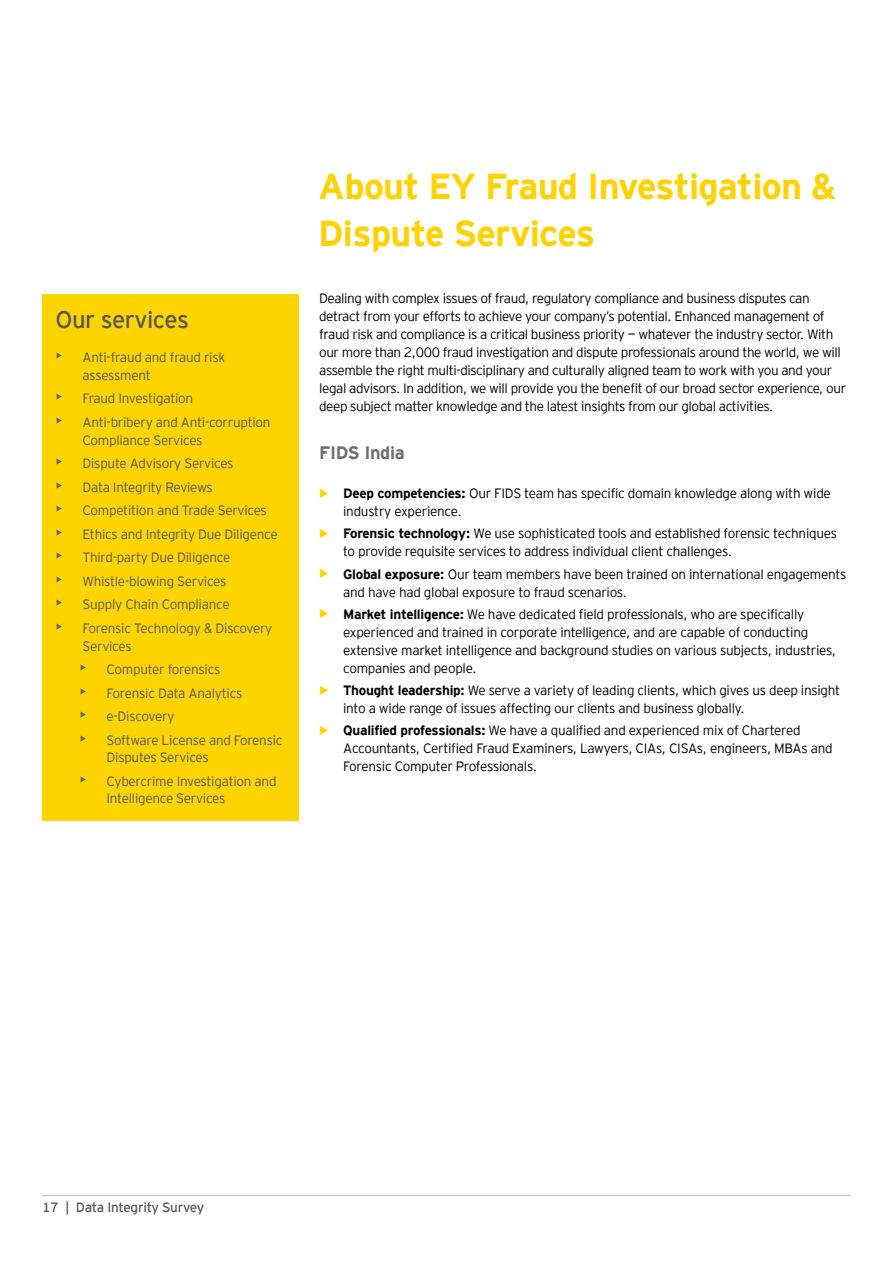
<style>
.page{position:relative;width:893px;height:1263px;background:#fff}
.page>*{position:absolute;margin:0;border:0;box-sizing:border-box;transform-origin:0 0}
.t1{font:700 36px/46.8px "EY Interstate";letter-spacing:-.02em;color:#ffd200}
.t2{font:24px "EY Interstate";letter-spacing:-.02em;color:#58595b}
.t3{font:700 18px "EY Interstate";letter-spacing:-.02em;color:#6d6e71}
.t4{font:300 13.5px/18px "EY Interstate";letter-spacing:-.03em;color:#000}
.t5{font:300 13.5px/17.5px "EY Interstate";letter-spacing:-.02em;color:#58595b}
.t6{font:13.5px "EY Interstate";letter-spacing:-.02em;color:#58595b}
.s1{font-size:18px;color:#6d6e71}
.s2{font-weight:700;font-size:18px;color:#ffd400}
.s3{font-weight:700}
</style>
<div class="page">
<hr style="left:892px;top:0;width:1px;height:1263px;background:#e6e7e8">
<div style="left:43px;top:294px;width:256px;height:527px;background:#ffd400"></div>
<hr style="left:43px;top:1195px;width:807px;height:1px;background:#cccccd">
<h2 class="t2" style="left:56px;top:302px;width:135px">Our services</h2>
<p class="t5" style="left:83px;top:348px;width:144px;text-indent:-27px"><span class="s1">•</span> Anti-fraud and fraud risk assessment</p>
<p class="t5" style="left:56px;top:389px;width:139px"><span class="s1">•</span> Fraud Investigation</p>
<p class="t5" style="left:83px;top:413px;width:190px;text-indent:-27px"><span class="s1">•</span> Anti-bribery and Anti-corruption<br>Compliance Services</p>
<p class="t5" style="left:56px;top:454px;width:180px"><span class="s1">•</span> Dispute Advisory Services</p>
<p class="t5" style="left:56px;top:477px;width:159px"><span class="s1">•</span> Data Integrity Reviews</p>
<p class="t5" style="left:56px;top:501px;width:213px"><span class="s1">•</span> Competition and Trade Services</p>
<p class="t5" style="left:56px;top:524px;width:224px"><span class="s1">•</span> Ethics and Integrity Due Diligence</p>
<p class="t5" style="left:56px;top:548px;width:176px"><span class="s1">•</span> Third-party Due Diligence</p>
<p class="t5" style="left:56px;top:571px;width:172px"><span class="s1">•</span> Whistle-blowing Services</p>
<p class="t5" style="left:56px;top:595px;width:176px"><span class="s1">•</span> Supply Chain Compliance</p>
<p class="t5" style="left:83px;top:619px;width:191px;text-indent:-27px"><span class="s1">•</span> Forensic Technology &amp; Discovery<br>Services</p>
<p class="t5" style="left:80px;top:660px;width:142px"><span class="s1">•</span> Computer forensics</p>
<p class="t5" style="left:80px;top:683px;width:164px"><span class="s1">•</span> Forensic Data Analytics</p>
<p class="t5" style="left:80px;top:707px;width:97px"><span class="s1">•</span> e-Discovery</p>
<p class="t5" style="left:107px;top:730px;width:177px;text-indent:-27px"><span class="s1">•</span> Software License and Forensic<br>Disputes Services</p>
<p class="t5" style="left:107px;top:771px;width:172px;text-indent:-27px"><span class="s1">•</span> Cybercrime Investigation and<br>Intelligence Services</p>
<h1 class="t1" style="left:318px;top:160px;width:519px">About EY Fraud Investigation &amp;<br>Dispute Services</h1>
<p class="t4" style="left:319px;top:289px;width:528px">Dealing with complex issues of fraud, regulatory compliance and business disputes can detract from your efforts to achieve your company’s potential. Enhanced management of fraud risk and compliance is a critical business priority — whatever the industry sector. With our more than 2,000 fraud investigation and dispute professionals around the world, we will assemble the right multi-disciplinary and culturally aligned team to work with you and your legal advisors. In addition, we will provide you the benefit of our broad sector experience, our deep subject matter knowledge and the latest insights from our global activities.</p>
<h3 class="t3" style="left:319px;top:440px;width:87px">FIDS India</h3>
<p class="t4" style="left:343px;top:483px;width:489px;text-indent:-24px"><span class="s2">•</span> <span class="s3">Deep competencies:</span> Our FIDS team has specific domain knowledge along with wide industry experience.</p>
<p class="t4" style="left:343px;top:524px;width:495px;text-indent:-24px"><span class="s2">•</span> <span class="s3">Forensic technology:</span> We use sophisticated tools and established forensic techniques to provide requisite services to address individual client challenges.</p>
<p class="t4" style="left:343px;top:564px;width:505px;text-indent:-24px"><span class="s2">•</span> <span class="s3">Global exposure:</span> Our team members have been trained on international engagements and have had global exposure to fraud scenarios.</p>
<p class="t4" style="left:343px;top:604px;width:494px;text-indent:-24px"><span class="s2">•</span> <span class="s3">Market intelligence:</span> We have dedicated field professionals, who are specifically experienced and trained in corporate intelligence, and are capable of conducting extensive market intelligence and background studies on various subjects, industries, companies and people.</p>
<p class="t4" style="left:343px;top:680px;width:499px;text-indent:-24px"><span class="s2">•</span> <span class="s3">Thought leadership:</span> We serve a variety of leading clients, which gives us deep insight into a wide range of issues affecting our clients and business globally.</p>
<p class="t4" style="left:343px;top:721px;width:491px;text-indent:-24px"><span class="s2">•</span> <span class="s3">Qualified professionals:</span> We have a qualified and experienced mix of Chartered<br>Accountants, Certified Fraud Examiners, Lawyers, CIAs, CISAs, engineers, MBAs and<br>Forensic Computer Professionals.</p>
<p class="t6" style="left:42px;top:1197px;width:164px">17 | Data Integrity Survey</p>
</div>
